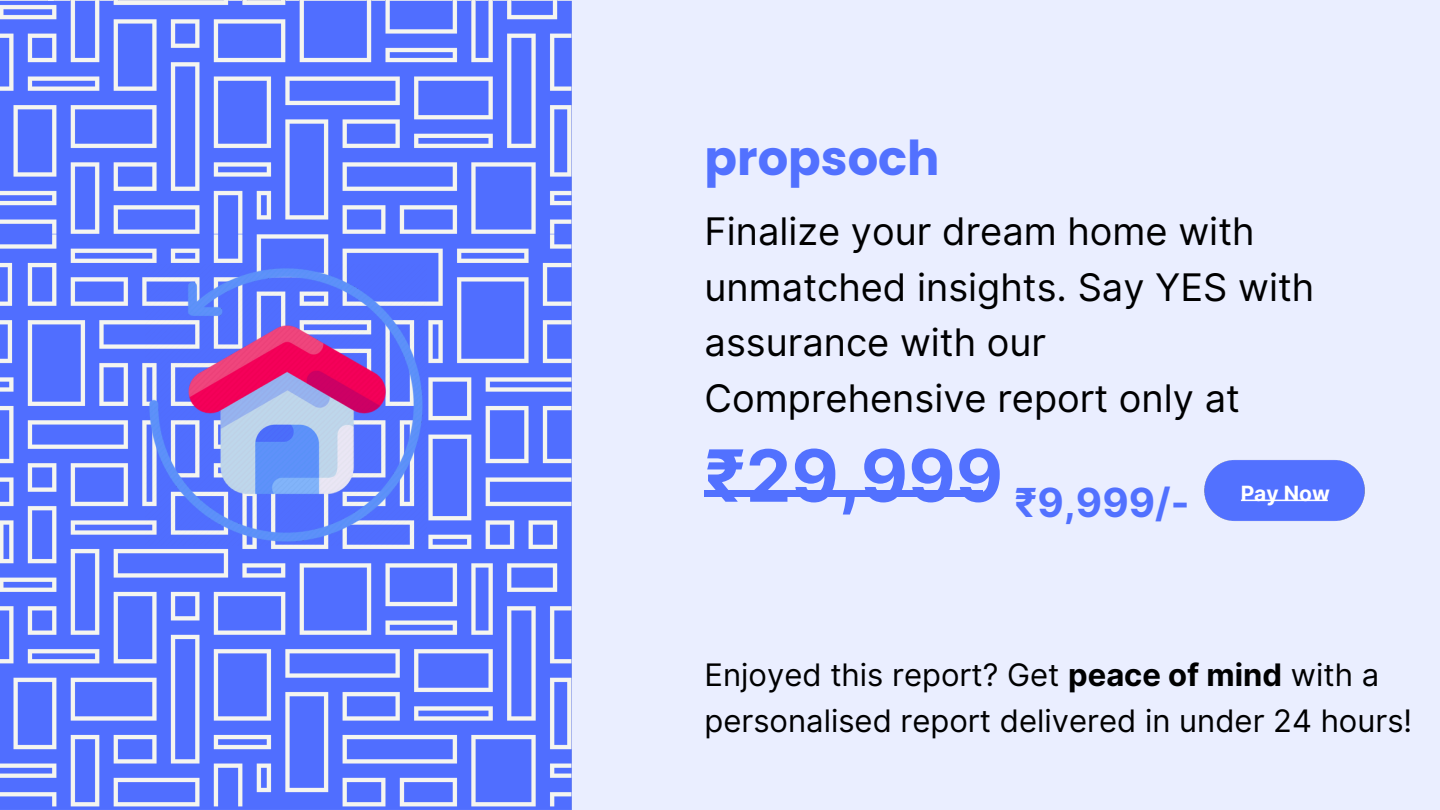
<style>
.page{position:relative;width:1440px;height:810px;background:#eaeeff}
.page>*{position:absolute;margin:0;border:0;box-sizing:border-box;transform-origin:0 0}
.t1{font:700 72px "Inter";color:#5271ff}
.t2{font:700 48px "Poppins";color:#5271ff}
.t3{font:700 40px "Inter";color:#5271ff}
.t4{font:38px/55.5px "Inter";color:#000}
.t5{font:31px/45.8px "Inter";color:#000}
.t6{font:700 21px "Inter";color:#fff}
.s1{font-weight:700}
</style>
<div class="page">
<img style="left:0;top:0;width:572px;height:810px">
<img style="left:146px;top:265px;width:280px;height:280px">
<div style="left:705px;top:490px;width:278px;height:7px;background:#5271ff"></div>
<img style="left:1204px;top:460px;width:161px;height:61px">
<h4 class="t2" style="left:705px;top:124px;width:237px">propsoch</h4>
<h3 class="t4" style="left:705px;top:204px;width:611px">Finalize your dream home with unmatched insights. Say YES with assurance with our<br>Comprehensive report only at</h3>
<h3 class="t1" style="left:705px;top:433px;width:300px">₹29,999</h3>
<h2 class="t6" style="left:1241px;top:481px;width:91px">Pay Now</h2>
<p class="t3" style="left:1014px;top:479px;width:176px">₹9,999/-</p>
<p class="t5" style="left:705px;top:652px;width:709px">Enjoyed this report? Get <span class="s1">peace of mind</span> with a personalised report delivered in under 24 hours!</p>
</div>
